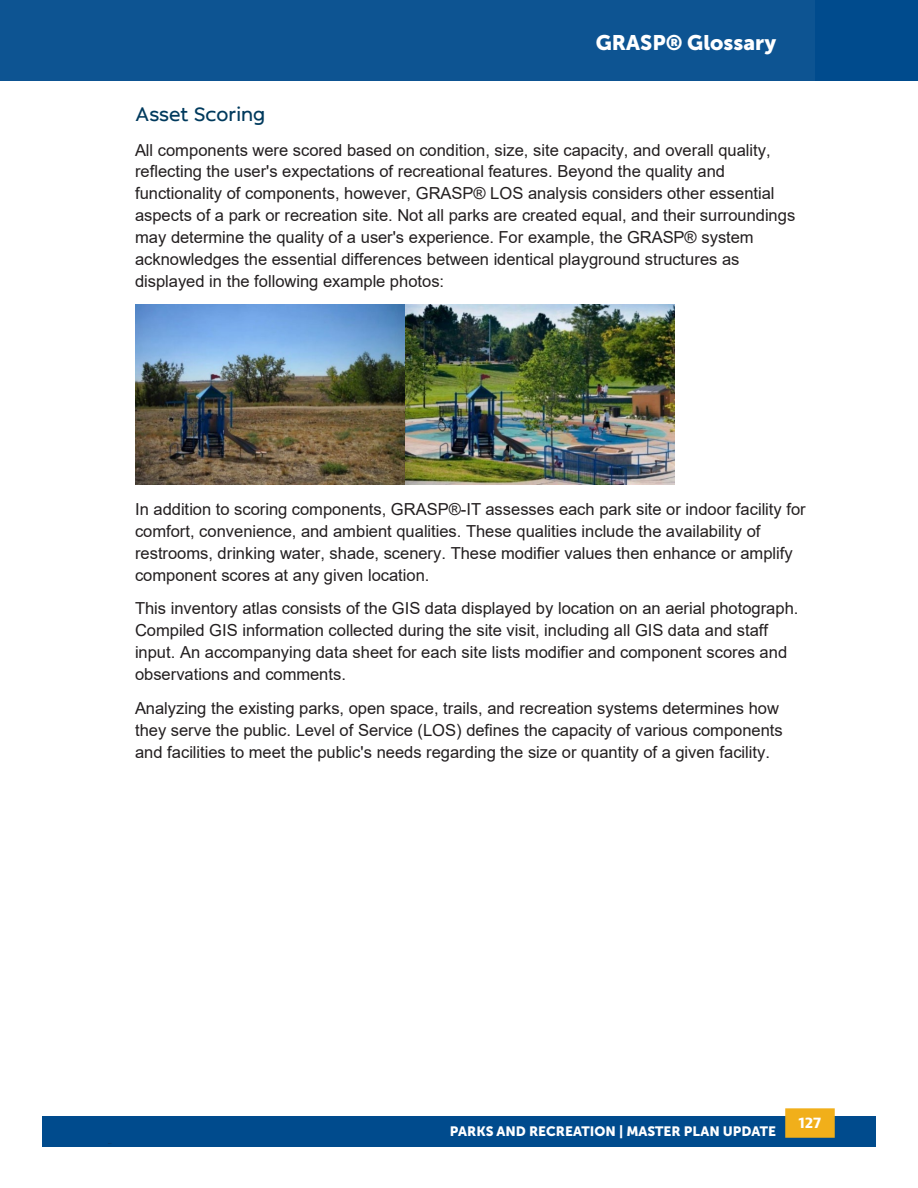
<style>
.page{position:relative;width:918px;height:1188px;background:#fff}
.page>*{position:absolute;margin:0;border:0;box-sizing:border-box;transform-origin:0 0}
.t1{font:21px "Museo Sans 900";color:#fff}
.t2{font:19.5px "Ondo";color:#003a5d}
.t3{font:16.5px/21.9px "Arial";color:#231f20}
.t4{font:700 15px "Bernina Sans";color:#fff}
.t5{font:13.5px "Museo Sans 900";color:#fff}
</style>
<div class="page">
<div style="left:815px;top:0;width:103px;height:81px;background:#004b8d"></div>
<div style="left:0;top:0;width:815px;height:81px;background:#0d5492"></div>
<div style="left:42px;top:1142px;width:834px;height:5px;background:#004b8d"></div>
<div style="left:42px;top:1116px;width:834px;height:29px;background:#004b8d"></div>
<div style="left:785px;top:1108px;width:50px;height:30px;background:#f1af1a;border:3px solid #f1af1a"></div>
<img style="left:135px;top:305px;width:540px;height:180px">
<p class="t1" style="left:596px;top:30px;width:182px">GRASP® Glossary</p>
<p class="t2" style="left:135px;top:102px;width:131px">Asset Scoring</p>
<p class="t3" style="left:135px;top:139px;width:662px">All components were scored based on condition, size, site capacity, and overall quality, reflecting the user's expectations of recreational features. Beyond the quality and functionality of components, however, GRASP® LOS analysis considers other essential aspects of a park or recreation site. Not all parks are created equal, and their surroundings may determine the quality of a user's experience. For example, the GRASP® system acknowledges the essential differences between identical playground structures as displayed in the following example photos:</p>
<p class="t3" style="left:135px;top:498px;width:672px">In addition to scoring components, GRASP®-IT assesses each park site or indoor facility for comfort, convenience, and ambient qualities. These qualities include the availability of restrooms, drinking water, shade, scenery. These modifier values then enhance or amplify component scores at any given location.</p>
<p class="t3" style="left:135px;top:598px;width:665px">This inventory atlas consists of the GIS data displayed by location on an aerial photograph.<br>Compiled GIS information collected during the site visit, including all GIS data and staff input. An accompanying data sheet for each site lists modifier and component scores and observations and comments.</p>
<p class="t3" style="left:135px;top:697px;width:649px">Analyzing the existing parks, open space, trails, and recreation systems determines how they serve the public. Level of Service (LOS) defines the capacity of various components and facilities to meet the public's needs regarding the size or quantity of a given facility.</p>
<p class="t5" style="left:450px;top:1123px;width:328px">PARKS AND RECREATION | MASTER PLAN UPDATE</p>
<p class="t4" style="left:798px;top:1113px;width:25px">127</p>
</div>
